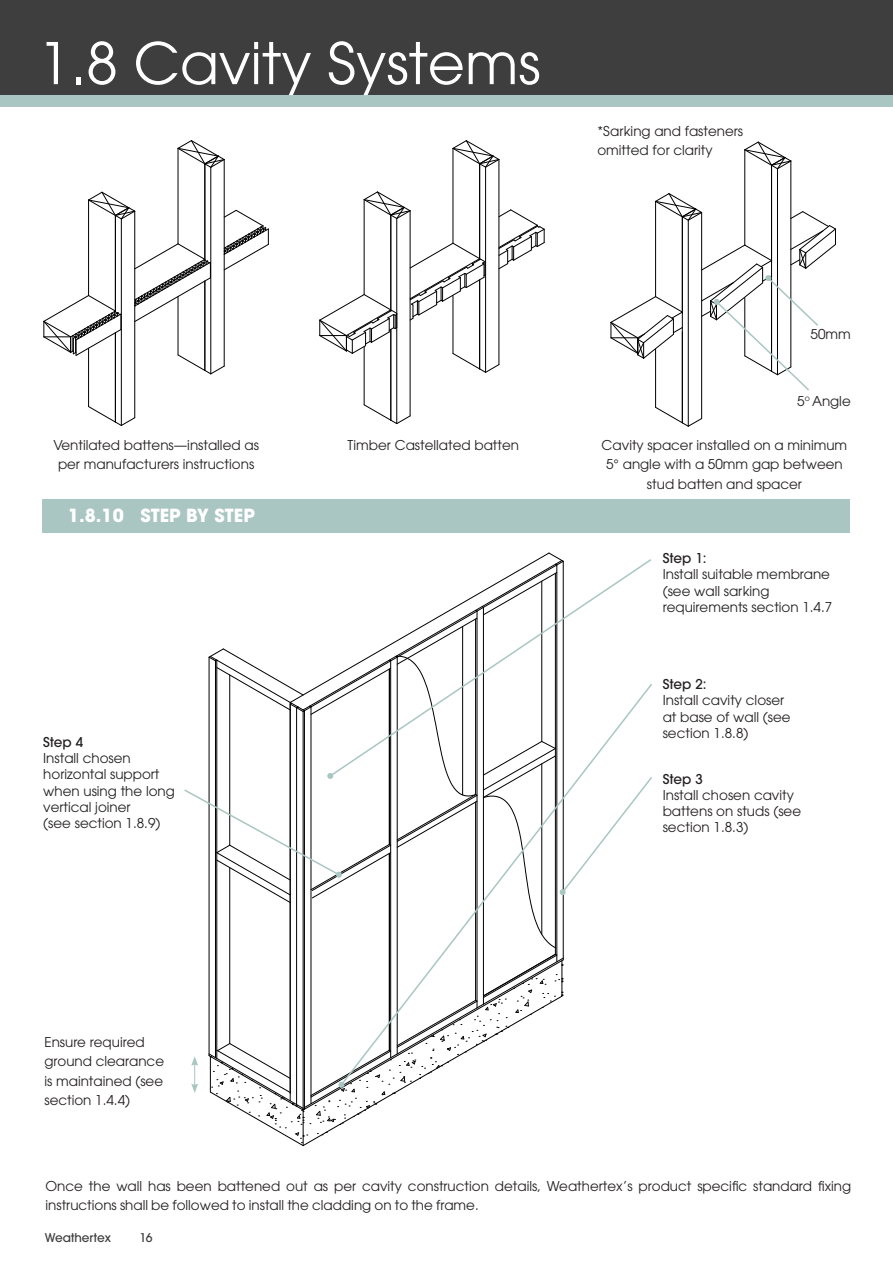
<style>
.page{position:relative;width:893px;height:1263px;background:#fff}
.page>*{position:absolute;margin:0;border:0;box-sizing:border-box;transform-origin:0 0}
.t1{font:57px "ITC Avant Garde Pro";color:#fff}
.Heading_White{font:700 18px "ITC Avant Garde Pro";color:#fff}
.SUB_HEAD{font:13.5px/16.2px "ITC Avant Garde Pro";color:#231f20}
.t2{font:500 13.5px "ITC Avant Garde Pro";color:#231f20}
.t3{font:500 12px "ITC Avant Garde Pro";color:#3e3e3f}
</style>
<div class="page">
<div style="left:0;top:0;width:893px;height:95px;background:#3e3e3f"></div>
<div style="left:0;top:95px;width:893px;height:12px;background:#a9c6c2"></div>
<hr style="left:88px;top:200px;width:1px;height:96px;background:#000">
<hr style="left:178px;top:148px;width:1px;height:96px;background:#000">
<hr style="left:88px;top:348px;width:1px;height:59px;background:#000">
<hr style="left:178px;top:297px;width:1px;height:58px;background:#000">
<svg style="left:88px;top:192px;width:47px;height:27px"></svg>
<svg style="left:88px;top:406px;width:47px;height:20px"></svg>
<hr style="left:115px;top:215px;width:1px;height:96px;background:#000">
<hr style="left:121px;top:219px;width:1px;height:206px;background:#000">
<hr style="left:134px;top:211px;width:1px;height:207px;background:#000">
<svg style="left:177px;top:354px;width:48px;height:20px"></svg>
<hr style="left:205px;top:164px;width:1px;height:95px;background:#000">
<hr style="left:211px;top:167px;width:1px;height:207px;background:#000">
<hr style="left:224px;top:160px;width:1px;height:206px;background:#000">
<svg style="left:177px;top:140px;width:48px;height:28px"></svg>
<hr style="left:115px;top:333px;width:1px;height:89px;background:#000">
<hr style="left:205px;top:281px;width:1px;height:89px;background:#000">
<svg style="left:223px;top:210px;width:46px;height:61px"></svg>
<svg style="left:134px;top:243px;width:77px;height:79px"></svg>
<svg style="left:43px;top:295px;width:79px;height:61px"></svg>
<hr style="left:364px;top:200px;width:1px;height:95px;background:#000">
<hr style="left:453px;top:148px;width:1px;height:95px;background:#000">
<hr style="left:364px;top:347px;width:1px;height:58px;background:#000">
<hr style="left:453px;top:296px;width:1px;height:57px;background:#000">
<svg style="left:498px;top:209px;width:47px;height:60px"></svg>
<svg style="left:364px;top:191px;width:47px;height:28px"></svg>
<svg style="left:364px;top:404px;width:47px;height:20px"></svg>
<hr style="left:391px;top:215px;width:1px;height:96px;background:#000">
<hr style="left:396px;top:218px;width:1px;height:206px;background:#000">
<hr style="left:410px;top:211px;width:1px;height:205px;background:#000">
<svg style="left:452px;top:353px;width:47px;height:20px"></svg>
<hr style="left:479px;top:164px;width:1px;height:96px;background:#000">
<hr style="left:485px;top:167px;width:1px;height:205px;background:#000">
<hr style="left:499px;top:159px;width:1px;height:206px;background:#000">
<svg style="left:452px;top:140px;width:47px;height:28px"></svg>
<svg style="left:319px;top:294px;width:78px;height:60px"></svg>
<hr style="left:391px;top:329px;width:1px;height:91px;background:#000">
<hr style="left:479px;top:280px;width:1px;height:89px;background:#000">
<svg style="left:409px;top:243px;width:77px;height:78px"></svg>
<hr style="left:744px;top:150px;width:1px;height:95px;background:#000">
<hr style="left:655px;top:349px;width:1px;height:58px;background:#000">
<svg style="left:655px;top:407px;width:47px;height:20px"></svg>
<hr style="left:688px;top:220px;width:1px;height:206px;background:#000">
<hr style="left:701px;top:212px;width:1px;height:206px;background:#000">
<hr style="left:771px;top:165px;width:1px;height:97px;background:#000">
<hr style="left:777px;top:169px;width:1px;height:206px;background:#000">
<hr style="left:791px;top:161px;width:1px;height:206px;background:#000">
<hr style="left:682px;top:312px;width:1px;height:111px;background:#000">
<svg style="left:744px;top:142px;width:47px;height:27px"></svg>
<div style="left:43px;top:499px;width:807px;height:33px;background:#a9c6c2"></div>
<svg style="left:184px;top:552px;width:468px;height:595px"></svg>
<svg style="left:610px;top:193px;width:226px;height:199px"></svg>
<p class="t1" style="left:39px;top:28px;width:503px">1.8 Cavity Systems</p>
<p class="SUB_HEAD" style="left:597px;top:121px;width:147px;line-height:19.5px">*Sarking and fasteners omitted for clarity</p>
<p class="SUB_HEAD" style="left:53px;top:437px;width:207px">Ventilated battens—installed as</p>
<p class="SUB_HEAD" style="left:347px;top:437px;width:173px">Timber Castellated batten</p>
<p class="SUB_HEAD" style="left:58px;top:456px;width:198px">per manufacturers instructions</p>
<p class="Heading_White" style="left:68px;top:504px;width:188px">1.8.10 STEP BY STEP</p>
<p class="t2" style="left:43px;top:733px;width:42px">Step 4</p>
<p class="SUB_HEAD" style="left:43px;top:750px;width:133px">Install chosen horizontal support when using the long vertical joiner</p>
<p class="SUB_HEAD" style="left:43px;top:815px;width:119px">(see section 1.8.9)</p>
<p class="SUB_HEAD" style="left:811px;top:326px;width:42px">50mm</p>
<p class="SUB_HEAD" style="left:797px;top:393px;width:55px">5<sup>o</sup> Angle</p>
<p class="SUB_HEAD" style="left:602px;top:435px;width:247px;line-height:19.5px;text-align:center">Cavity spacer installed on a minimum<br>5° angle with a 50mm gap between stud batten and spacer</p>
<p class="t2" style="left:663px;top:550px;width:45px">Step 1:</p>
<p class="SUB_HEAD" style="left:663px;top:566px;width:171px">Install suitable membrane (see wall sarking requirements section 1.4.7</p>
<p class="t2" style="left:663px;top:676px;width:45px">Step 2:</p>
<p class="SUB_HEAD" style="left:663px;top:692px;width:129px">Install cavity closer at base of wall (see section 1.8.8)</p>
<p class="t2" style="left:663px;top:770px;width:42px">Step 3</p>
<p class="SUB_HEAD" style="left:663px;top:787px;width:140px">Install chosen cavity battens on studs (see section 1.8.3)</p>
<p class="SUB_HEAD" style="left:44px;top:1032px;width:121px;line-height:19.5px">Ensure required ground clearance is maintained (see section 1.4.4)</p>
<p class="SUB_HEAD" style="left:46px;top:1176px;width:807px;line-height:19.5px">Once the wall has been battened out as per cavity construction details, Weathertex’s product specific standard fixing instructions shall be followed to install the cladding on to the frame.</p>
<p class="t3" style="left:45px;top:1230px;width:68px">Weathertex</p>
<p class="t3" style="left:139px;top:1230px;width:15px">16</p>
</div>
